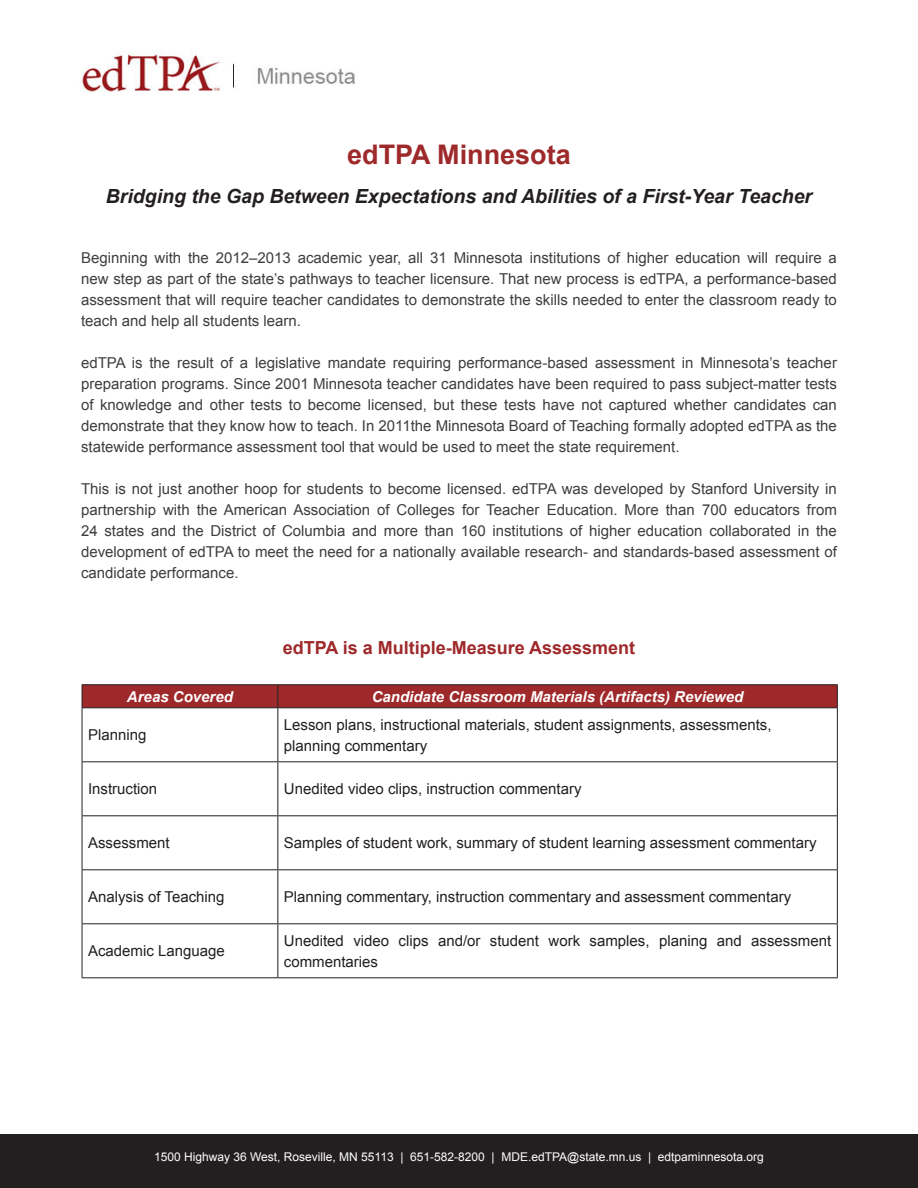
<style>
.page{position:relative;width:918px;height:1188px;background:#fff}
.page>*{position:absolute;margin:0;border:0;box-sizing:border-box;transform-origin:0 0}
.t1{font:700 27px "Arial";color:#9e292b}
.t2{font:italic 700 19.5px "Arial";color:#231f20}
.t3{font:700 18px "Arial";color:#9e292b}
.t4{font:15px/21px "Arial";color:#3e3e3f;text-align:justify}
.t5{font:15px/21px "Arial";color:#231f20}
.t6{font:italic 700 15px "Arial";color:#fff}
.t7{font:12px "Arial";color:#fff}
</style>
<div class="page">
<img style="left:80px;top:53px;width:275px;height:39px">
<div style="left:0;top:1135px;width:918px;height:53px;background:#231f20"></div>
<hr style="left:82px;top:684px;width:196px;height:1px;background:#231f20">
<hr style="left:278px;top:684px;width:560px;height:1px;background:#231f20">
<div style="left:82px;top:685px;width:756px;height:22px;background:#9e292b"></div>
<hr style="left:82px;top:707px;width:196px;height:1px;background:#231f20">
<hr style="left:82px;top:708px;width:1px;height:53px;background:#231f20">
<hr style="left:278px;top:707px;width:560px;height:1px;background:#231f20">
<hr style="left:277px;top:708px;width:1px;height:53px;background:#231f20">
<hr style="left:837px;top:708px;width:1px;height:53px;background:#231f20">
<hr style="left:82px;top:761px;width:196px;height:1px;background:#231f20">
<hr style="left:82px;top:762px;width:1px;height:53px;background:#231f20">
<hr style="left:278px;top:761px;width:560px;height:1px;background:#231f20">
<hr style="left:277px;top:762px;width:1px;height:53px;background:#231f20">
<hr style="left:837px;top:762px;width:1px;height:53px;background:#231f20">
<hr style="left:82px;top:815px;width:196px;height:1px;background:#231f20">
<hr style="left:82px;top:816px;width:1px;height:53px;background:#231f20">
<hr style="left:278px;top:815px;width:560px;height:1px;background:#231f20">
<hr style="left:277px;top:816px;width:1px;height:53px;background:#231f20">
<hr style="left:837px;top:816px;width:1px;height:53px;background:#231f20">
<hr style="left:82px;top:869px;width:196px;height:1px;background:#231f20">
<hr style="left:82px;top:870px;width:1px;height:53px;background:#231f20">
<hr style="left:278px;top:869px;width:560px;height:1px;background:#231f20">
<hr style="left:277px;top:870px;width:1px;height:53px;background:#231f20">
<hr style="left:837px;top:870px;width:1px;height:53px;background:#231f20">
<hr style="left:82px;top:923px;width:196px;height:1px;background:#231f20">
<hr style="left:82px;top:924px;width:1px;height:53px;background:#231f20">
<hr style="left:278px;top:923px;width:560px;height:1px;background:#231f20">
<hr style="left:277px;top:924px;width:1px;height:53px;background:#231f20">
<hr style="left:837px;top:924px;width:1px;height:53px;background:#231f20">
<hr style="left:82px;top:977px;width:196px;height:1px;background:#231f20">
<hr style="left:278px;top:977px;width:560px;height:1px;background:#231f20">
<p class="t1" style="left:347px;top:136px;width:225px">edTPA Minnesota</p>
<p class="t2" style="left:106px;top:183px;width:708px">Bridging the Gap Between Expectations and Abilities of a First-Year Teacher</p>
<p class="t4" style="left:81px;top:248px;width:757px">Beginning with the 2012‒2013 academic year, all 31 Minnesota institutions of higher education will require a new step as part of the state’s pathways to teacher licensure. That new process is edTPA, a performance-based assessment that will require teacher candidates to demonstrate the skills needed to enter the classroom ready to teach and help all students learn.</p>
<p class="t4" style="left:81px;top:353px;width:757px">edTPA is the result of a legislative mandate requiring performance-based assessment in Minnesota’s teacher preparation programs. Since 2001 Minnesota teacher candidates have been required to pass subject-matter tests of knowledge and other tests to become licensed, but these tests have not captured whether candidates can demonstrate that they know how to teach. In 2011the Minnesota Board of Teaching formally adopted edTPA as the statewide performance assessment tool that would be used to meet the state requirement.</p>
<p class="t4" style="left:81px;top:479px;width:757px">This is not just another hoop for students to become licensed. edTPA was developed by Stanford University in partnership with the American Association of Colleges for Teacher Education. More than 700 educators from 24 states and the District of Columbia and more than 160 institutions of higher education collaborated in the development of edTPA to meet the need for a nationally available research- and standards-based assessment of candidate performance.</p>
<p class="t3" style="left:283px;top:636px;width:354px">edTPA is a Multiple-Measure Assessment</p>
<p class="t6" style="left:127px;top:686px;width:107px">Areas Covered</p>
<p class="t6" style="left:372px;top:686px;width:373px">Candidate Classroom Materials (Artifacts) Reviewed</p>
<p class="t5" style="left:88px;top:725px;width:60px">Planning</p>
<p class="t5" style="left:284px;top:714px;width:489px">Lesson plans, instructional materials, student assignments, assessments, planning commentary</p>
<p class="t5" style="left:88px;top:779px;width:71px">Instruction</p>
<p class="t5" style="left:284px;top:779px;width:299px">Unedited video clips, instruction commentary</p>
<p class="t5" style="left:88px;top:833px;width:83px">Assessment</p>
<p class="t5" style="left:284px;top:833px;width:534px">Samples of student work, summary of student learning assessment commentary</p>
<p class="t5" style="left:88px;top:887px;width:138px">Analysis of Teaching</p>
<p class="t5" style="left:284px;top:887px;width:509px">Planning commentary, instruction commentary and assessment commentary</p>
<p class="t5" style="left:88px;top:941px;width:138px">Academic Language</p>
<p class="t5" style="left:284px;top:930px;width:549px">Unedited video clips and/or student work samples, planing and assessment commentaries</p>
<p class="t7" style="left:154px;top:1149px;width:611px">1500 Highway 36 West, Roseville, MN 55113 | 651-582-8200 | MDE.edTPA@state.mn.us | edtpaminnesota.org</p>
</div>
